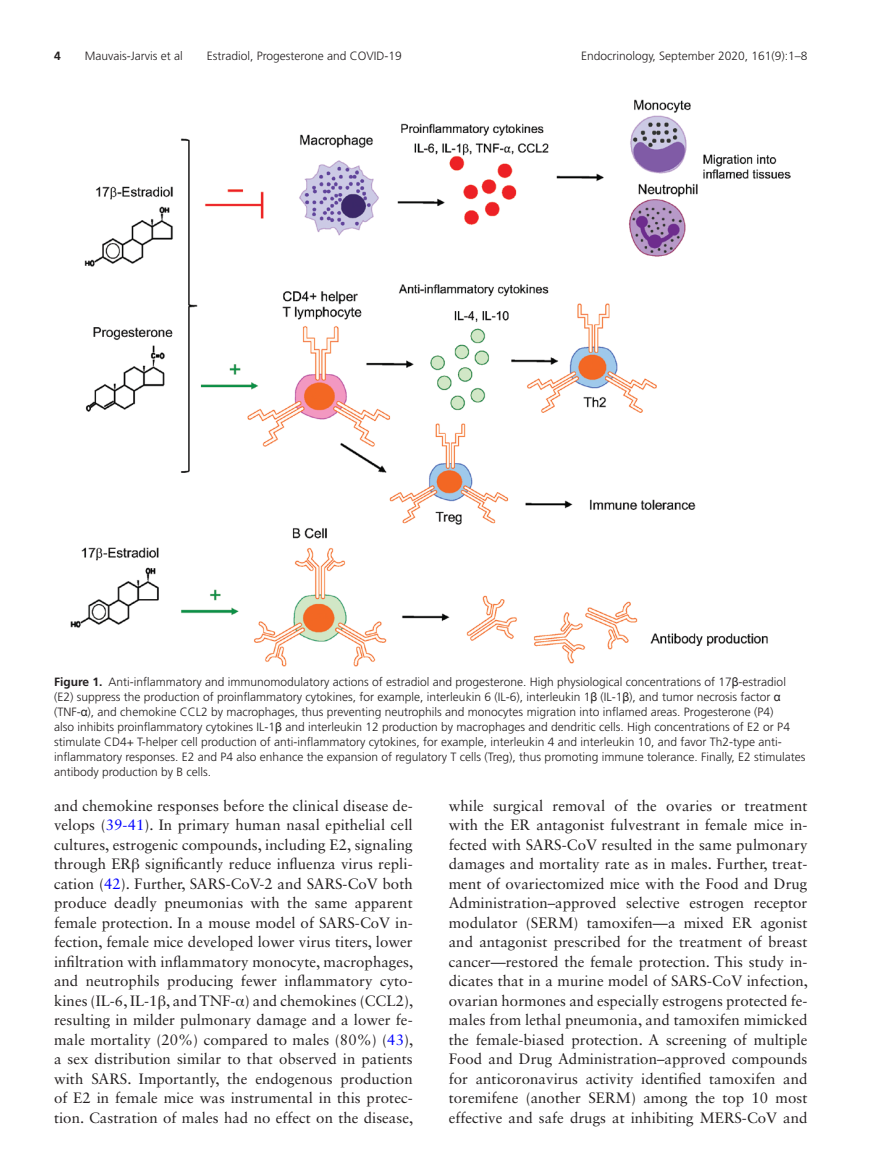
<style>
.page{position:relative;width:878px;height:1175px;background:#fff}
.page>*{position:absolute;margin:0;border:0;box-sizing:border-box;transform-origin:0 0}
.t1{font:15px/19.5px "Sabon LT Std";letter-spacing:.005em;color:#231f20;text-align:justify}
.t2{font:300 12px/15px "Frutiger LT Std";color:#231f20}
.t3{font:700 12px "Frutiger LT Std";color:#231f20}
.s1{font-weight:700}
.s2{font-family:"Arial Unicode MS";font-weight:400}
.s3{color:#00f}
.s4{font-family:"Gandhari Unicode"}
</style>
<div class="page">
<img style="left:70px;top:100px;width:720px;height:567px">
<p class="t3" style="left:54px;top:49px;width:8px">4</p>
<p class="t2" style="left:85px;top:48px;width:99px">Mauvais-Jarvis et al</p>
<p class="t2" style="left:207px;top:48px;width:196px">Estradiol, Progesterone and COVID-19</p>
<p class="t2" style="left:581px;top:48px;width:228px">Endocrinology, September 2020, 161(9):1–8</p>
<p class="t2" style="left:54px;top:674px;width:753px"><span class="s1">Figure 1.</span> Anti-inflammatory and immunomodulatory actions of estradiol and progesterone. High physiological concentrations of 17<span class="s2">β</span>-estradiol (E2) suppress the production of proinflammatory cytokines, for example, interleukin 6 (IL-6), interleukin 1<span class="s2">β</span> (IL-1<span class="s2">β</span>), and tumor necrosis factor <span class="s2">α </span>(TNF-<span class="s2">α</span>), and chemokine CCL2 by macrophages, thus preventing neutrophils and monocytes migration into inflamed areas. Progesterone (P4)<br>also inhibits proinflammatory cytokines IL-1<span class="s2">β</span> and interleukin 12 production by macrophages and dendritic cells. High concentrations of E2 or P4 stimulate CD4+ T-helper cell production of anti-inflammatory cytokines, for example, interleukin 4 and interleukin 10, and favor Th2-type anti&shy;inflammatory responses. E2 and P4 also enhance the expansion of regulatory T cells (Treg), thus promoting immune tolerance. Finally, E2 stimulates antibody production by B cells.</p>
<p class="t1" style="left:54px;top:795px;width:361px">and chemokine responses before the clinical disease de&shy;velops (<span class="s3">39-41</span>). In primary human nasal epithelial cell cultures, estrogenic compounds, including E2, signaling through ER<span class="s4">β</span> significantly reduce influenza virus repli&shy;cation (<span class="s3">42</span>). Further, SARS-CoV-2 and SARS-CoV both produce deadly pneumonias with the same apparent female protection. In a mouse model of SARS-CoV in&shy;fection, female mice developed lower virus titers, lower infiltration with inflammatory monocyte, macrophages, and neutrophils producing fewer inflammatory cyto&shy;kines (IL-6, IL-1<span class="s4">β</span>, and TNF-<span class="s4">α</span>) and chemokines (CCL2), resulting in milder pulmonary damage and a lower fe&shy;male mortality (20%) compared to males (80%) (<span class="s3">43</span>), a sex distribution similar to that observed in patients with SARS. Importantly, the endogenous production of E2 in female mice was instrumental in this protec&shy;tion. Castration of males had no effect on the disease,</p>
<p class="t1" style="left:449px;top:795px;width:361px">while surgical removal of the ovaries or treatment with the ER antagonist fulvestrant in female mice in&shy;fected with SARS-CoV resulted in the same pulmonary damages and mortality rate as in males. Further, treat&shy;ment of ovariectomized mice with the Food and Drug Administration–approved selective estrogen receptor modulator (SERM) tamoxifen—a mixed ER agonist and antagonist prescribed for the treatment of breast cancer—restored the female protection. This study in&shy;dicates that in a murine model of SARS-CoV infection, ovarian hormones and especially estrogens protected fe&shy;males from lethal pneumonia, and tamoxifen mimicked the female-biased protection. A screening of multiple Food and Drug Administration–approved compounds for anticoronavirus activity identified tamoxifen and toremifene (another SERM) among the top 10 most effective and safe drugs at inhibiting MERS-CoV and</p>
</div>
